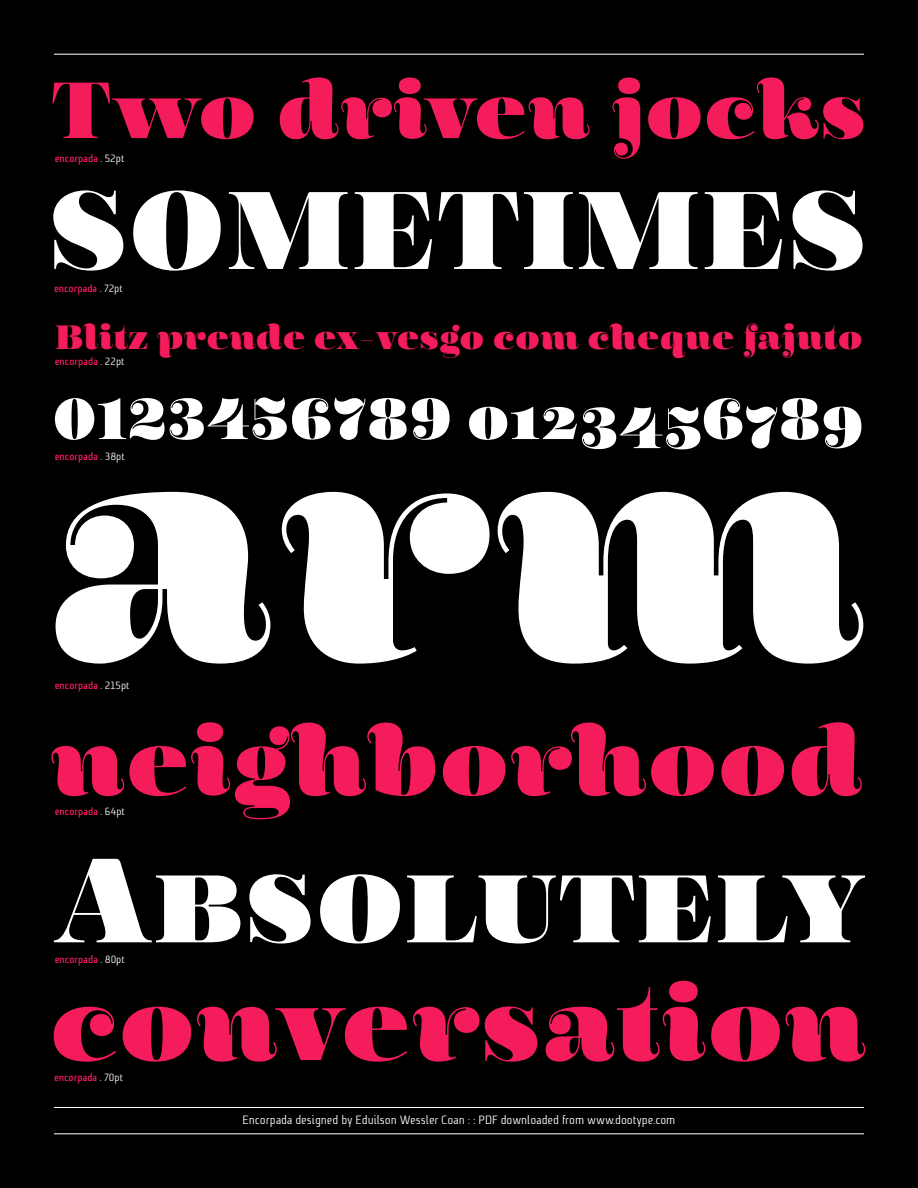
<style>
.page{position:relative;width:918px;height:1188px;background:#000}
.page>*{position:absolute;margin:0;border:0;box-sizing:border-box;transform-origin:0 0}
.t1{font:900 324.15px "Encorpada";color:#fff}
.t2{font:900 119.25px "Encorpada";color:#fff}
.t3{font:900 109.8px "Encorpada";letter-spacing:.01em;color:#fff}
.t4{font:900 103.8px "Encorpada";color:#f51c5c}
.t5{font:900 94.65px "Encorpada";color:#f51c5c}
.t6{font:900 79.2px "Encorpada";color:#f51c5c}
.t7{font:900 57.3px "Encorpada";color:#fff}
.t8{font:900 33.6px "Encorpada";color:#f51c5c}
.t9{font:12px "Niks";color:#fff}
.t10{font:700 10.5px "Niks";color:#f51c5c}
.s1{font-weight:400;color:#fff}
</style>
<div class="page">
<hr style="left:54px;top:1107px;width:810px;height:1px;background:#fff">
<hr style="left:54px;top:54px;width:810px;height:1px;background:#fff">
<hr style="left:54px;top:1134px;width:810px;height:1px;background:#fff">
<p class="t6" style="left:51px;top:53px;width:816px">Two driven jocks</p>
<p class="t10" style="left:55px;top:151px;width:71px">encorpada <span class="s1">. 52pt</span></p>
<p class="t3" style="left:48px;top:152px;width:820px">SOMETIMES</p>
<p class="t10" style="left:54px;top:281px;width:70px">encorpada <span class="s1">. 72pt</span></p>
<p class="t8" style="left:55px;top:313px;width:810px">Blitz prende ex-vesgo com cheque fajuto</p>
<p class="t7" style="left:52px;top:378px;width:813px">0123456789 0123456789</p>
<p class="t10" style="left:55px;top:354px;width:71px">encorpada <span class="s1">. 22pt</span></p>
<p class="t10" style="left:55px;top:449px;width:71px">encorpada <span class="s1">. 38pt</span></p>
<p class="t1" style="left:39px;top:313px;width:830px">arm</p>
<p class="t10" style="left:55px;top:678px;width:76px">encorpada <span class="s1">. 215pt</span></p>
<p class="t5" style="left:50px;top:694px;width:815px">neighborhood</p>
<p class="t10" style="left:55px;top:804px;width:71px">encorpada <span class="s1">. 64pt</span></p>
<p class="t2" style="left:53px;top:815px;width:816px">Absolutely</p>
<p class="t10" style="left:55px;top:952px;width:71px">encorpada <span class="s1">. 80pt</span></p>
<p class="t4" style="left:49px;top:949px;width:819px">conversation</p>
<p class="t10" style="left:54px;top:1070px;width:70px">encorpada <span class="s1">. 70pt</span></p>
<p class="t9" style="left:243px;top:1112px;width:434px">Encorpada designed by Eduilson Wessler Coan : : PDF downloaded from www.dootype.com</p>
</div>
